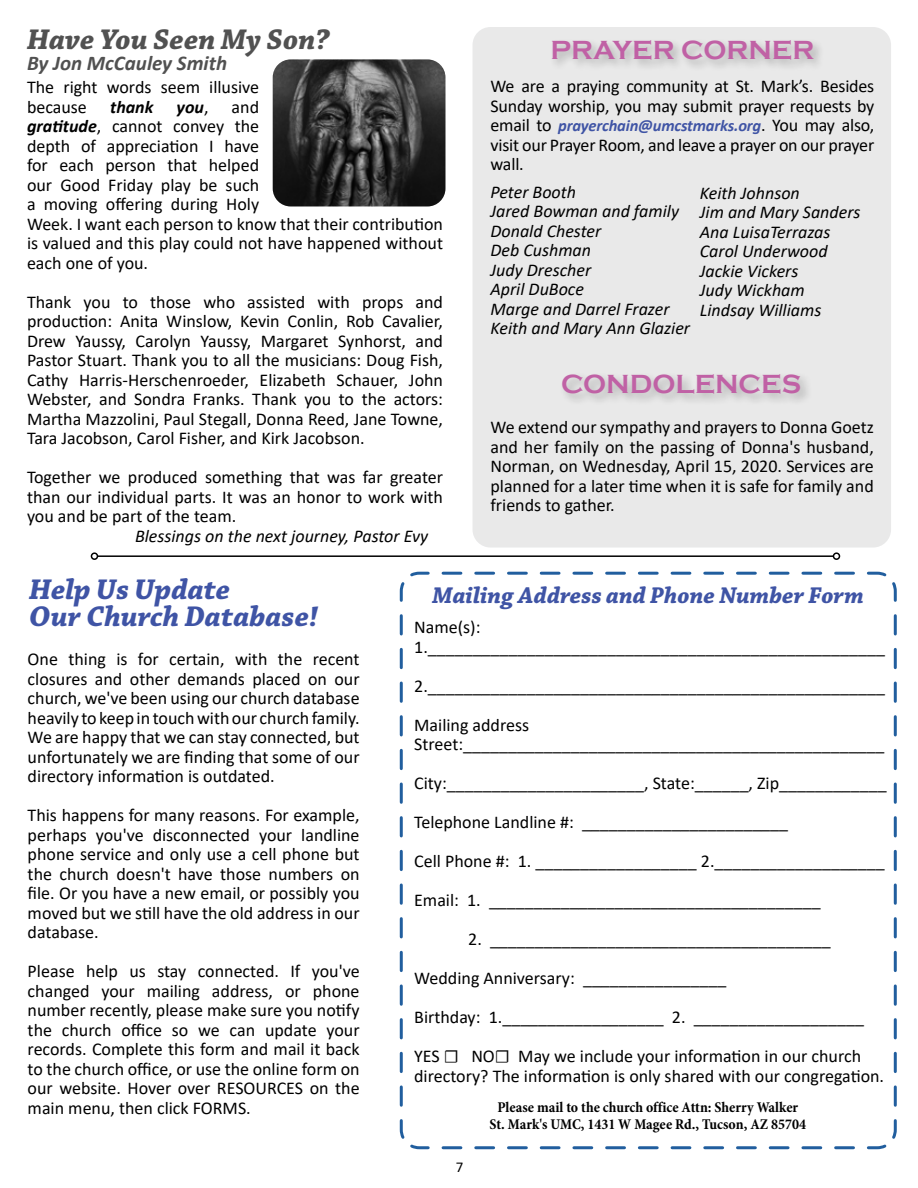
<style>
.page{position:relative;width:918px;height:1188px;background:#fff}
.page>*{position:absolute;margin:0;border:0;box-sizing:border-box;transform-origin:0 0}
.t1{font:italic 700 30px/27px "Chaparral Pro";color:#3f54a5}
.t2{font:italic 700 30px "Chaparral Pro";color:#515151}
.t3{font:700 27px "Copperplate Gothic";color:#c061a5}
.t4{font:italic 700 24px "Chaparral Pro";color:#3f54a5}
.t5{font:italic 700 21px "Calibri";color:#515151}
.t6{font:18px/19.5px "Calibri";color:#000}
.t7{font:italic 18px/19.5px "Calibri";color:#000}
.t8{font:italic 700 18px "Calibri";color:#000}
.t9{font:italic 700 16.5px "Calibri";letter-spacing:-.01em;color:#3f54a5}
.t10{font:700 condensed 15px/16.5px "Minion Pro";color:#000;text-align:center}
.t11{font:15px "Calibri";color:#000}
.s1{font-weight:400;font-style:normal}
.s2{font-weight:700;font-style:italic}
.s3{font-weight:400;font-style:normal;font-size:18px;color:#000}
.s4{font-family:"Minion Pro"}
</style>
<div class="page">
<hr style="left:97px;top:555px;width:736px;height:2px;background:#000">
<div style="left:91px;top:552px;width:7px;height:8px;border:2px solid #000;border-radius:50%"></div>
<div style="left:833px;top:552px;width:7px;height:8px;border:2px solid #000;border-radius:50%"></div>
<div style="left:472px;top:27px;width:419px;height:521px;background:#e9e9e9;border-radius:18px"></div>
<div style="left:549px;top:37px;width:276px;height:36px;background:#000;opacity:.25"></div>
<div style="left:559px;top:371px;width:254px;height:35px;background:#000;opacity:.25"></div>
<img style="left:273px;top:59px;width:173px;height:147px">
<svg style="left:399px;top:571px;width:498px;height:579px"></svg>
<h1 class="t2" style="left:27px;top:22px;width:304px">Have You Seen My Son?</h1>
<p class="t5" style="left:27px;top:48px;width:202px">By Jon McCauley Smith</p>
<p class="t6" style="left:27px;top:77px;width:234px">The right words seem illusive because</p>
<p class="t8" style="left:110px;top:94px;width:45px">thank</p>
<p class="t8" style="left:177px;top:94px;width:33px">you<span class="s1">,</span></p>
<p class="t6" style="left:27px;top:97px;width:418px;text-indent:205px">and<br><span class="s2">gratitude</span>, cannot convey the<br>depth of appreciation I have<br>for each person that helped<br>our Good Friday play be such<br>a moving offering during Holy<br>Week. I want each person to know that their contribution is valued and this play could not have happened without each one of you.</p>
<p class="t6" style="left:27px;top:291px;width:418px;text-align:justify">Thank you to those who assisted with props and production: Anita Winslow, Kevin Conlin, Rob Cavalier, Drew Yaussy, Carolyn Yaussy, Margaret Synhorst, and Pastor Stuart. Thank you to all the musicians: Doug Fish, Cathy Harris-Herschenroeder, Elizabeth Schauer, John Webster, and Sondra Franks. Thank you to the actors:<br>Martha Mazzolini, Paul Stegall, Donna Reed, Jane Towne, Tara Jacobson, Carol Fisher, and Kirk Jacobson.</p>
<p class="t6" style="left:27px;top:467px;width:418px;text-align:justify">Together we produced something that was far greater than our individual parts. It was an honor to work with you and be part of the team.</p>
<p class="t7" style="left:135px;top:525px;width:295px">Blessings on the next journey, Pastor Evy</p>
<h2 class="t3" style="left:551px;top:35px;width:265px">PRAYER CORNER</h2>
<p class="t6" style="left:490px;top:76px;width:385px">We are a praying community at St. Mark’s. Besides<br>Sunday worship, you may submit prayer requests by</p>
<p class="t9" style="left:490px;top:114px;width:385px"><span class="s3">email to</span> prayerchain@umcstmarks.org<span class="s3">. You may also,</span></p>
<p class="t6" style="left:490px;top:135px;width:385px">visit our Prayer Room, and leave a prayer on our prayer wall.</p>
<p class="t7" style="left:490px;top:181px;width:201px">Peter Booth<br>Jared Bowman and family<br>Donald Chester<br>Deb Cushman<br>Judy Drescher<br>April DuBoce<br>Marge and Darrel Frazer<br>Keith and Mary Ann Glazier</p>
<p class="t7" style="left:700px;top:182px;width:162px">Keith Johnson<br>Jim and Mary Sanders<br>Ana LuisaTerrazas<br>Carol Underwood<br>Jackie Vickers<br>Judy Wickham<br>Lindsay Williams</p>
<h2 class="t3" style="left:561px;top:369px;width:242px">CONDOLENCES</h2>
<p class="t6" style="left:490px;top:417px;width:385px;text-align:justify">We extend our sympathy and prayers to Donna Goetz and her family on the passing of Donna's husband, Norman, on Wednesday, April 15, 2020. Services are planned for a later time when it is safe for family and friends to gather.</p>
<h1 class="t1" style="left:29px;top:577px;width:290px">Help Us Update<br>Our Church Database!</h1>
<p class="t6" style="left:28px;top:649px;width:333px;text-align:justify">One thing is for certain, with the recent closures and other demands placed on our church, we've been using our church database heavily to keep in touch with our church family.<br>We are happy that we can stay connected, but unfortunately we are finding that some of our directory information is outdated.</p>
<p class="t6" style="left:28px;top:805px;width:333px;text-align:justify">This happens for many reasons. For example, perhaps you've disconnected your landline phone service and only use a cell phone but the church doesn't have those numbers on file. Or you have a new email, or possibly you moved but we still have the old address in our database.</p>
<p class="t6" style="left:28px;top:961px;width:333px;text-align:justify">Please help us stay connected. If you've changed your mailing address, or phone number recently, please make sure you notify the church office so we can update your records. Complete this form and mail it back to the church office, or use the online form on our website. Hover over RESOURCES on the main menu, then click FORMS.</p>
<h3 class="t4" style="left:433px;top:582px;width:433px">Mailing Address and Phone Number Form</h3>
<p class="t6" style="left:414px;top:617px;width:472px">Name(s):<br>1.___________________________________________________</p>
<p class="t6" style="left:414px;top:666px;width:472px;line-height:39px">2.___________________________________________________<br>Mailing address</p>
<p class="t6" style="left:414px;top:725px;width:474px;line-height:39px">Street:_______________________________________________ City:______________________, State:______, Zip____________ Telephone Landline #: _______________________<br>Cell Phone #: 1. __________________ 2.___________________ Email: 1. _____________________________________</p>
<p class="t6" style="left:414px;top:920px;width:451px;line-height:39px;text-indent:54px">2. ______________________________________ Wedding Anniversary: ________________<br>Birthday: 1.__________________ 2. ___________________ YES <span class="s4">☐</span> NO<span class="s4">☐</span> May we include your information in our church</p>
<p class="t6" style="left:414px;top:1066px;width:471px">directory? The information is only shared with our congregation.</p>
<p class="t11" style="left:456px;top:1157px;width:9px">7</p>
<p class="t10" style="left:490px;top:1099px;width:318px">Please mail to the church office Attn: Sherry Walker<br>St. Mark's UMC, 1431 W Magee Rd., Tucson, AZ 85704</p>
</div>
